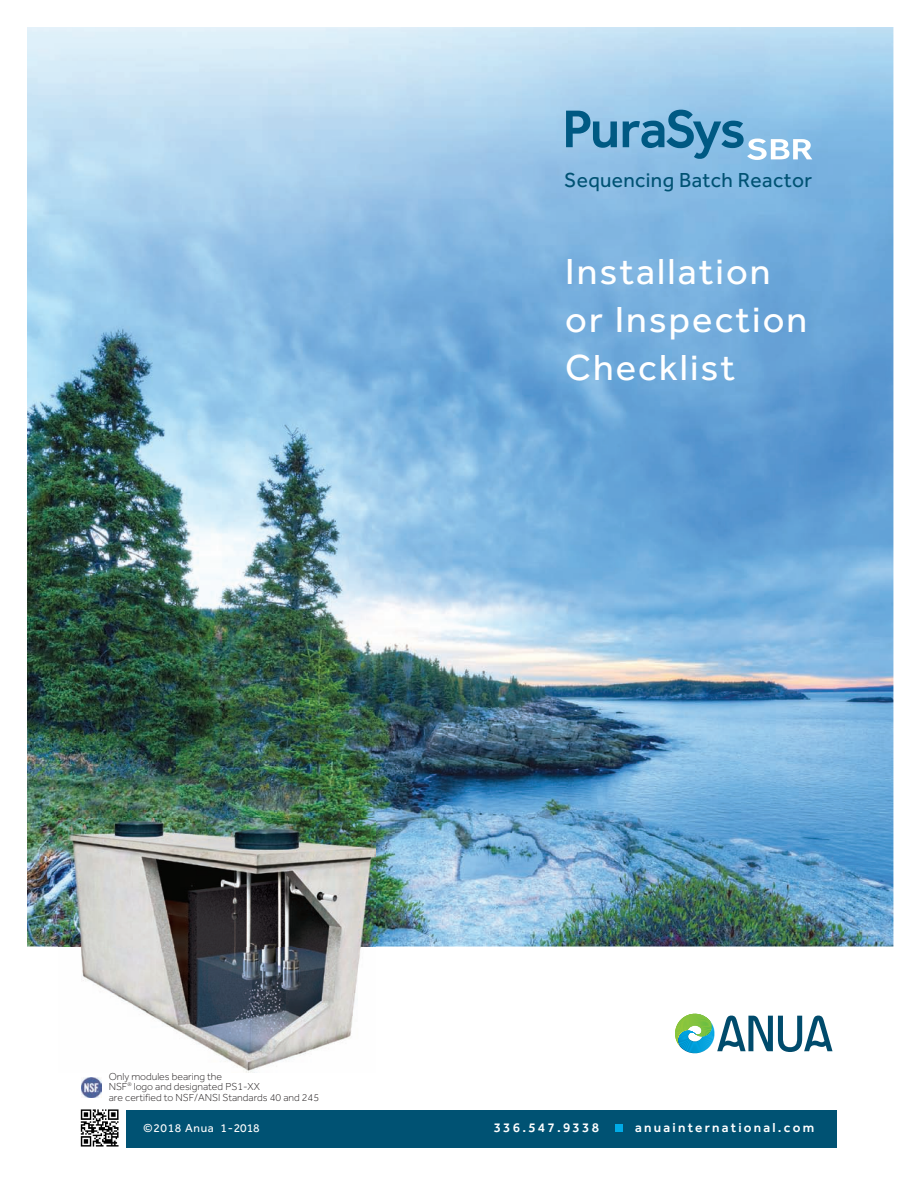
<style>
.page{position:relative;width:918px;height:1188px;background:#fff}
.page>*{position:absolute;margin:0;border:0;box-sizing:border-box;transform-origin:0 0}
.t1{font:37.5px/48px "Effra";letter-spacing:.055em;color:#fff}
.t2{font:21px "Effra";letter-spacing:.015em;color:#005273}
.t3{font:500 13.5px "Effra";letter-spacing:.165em;color:#fff}
.t4{font:12px "Effra";letter-spacing:.055em;color:#fff}
.t5{font:300 10.5px/10.5px "Effra";color:#231f20}
</style>
<div class="page">
<img style="left:27px;top:27px;width:866px;height:919px">
<svg style="left:675px;top:1014px;width:158px;height:40px"></svg>
<img style="left:82px;top:1077px;width:20px;height:20px">
<img style="left:80px;top:1109px;width:39px;height:38px">
<img style="left:58px;top:818px;width:318px;height:255px">
<div style="left:127px;top:1110px;width:710px;height:38px;background:#005273"></div>
<div style="left:615px;top:1124px;width:8px;height:8px;background:#00abe7"></div>
<svg style="left:566px;top:111px;width:51px;height:37px"></svg>
<svg style="left:623px;top:110px;width:189px;height:50px"></svg>
<h2 class="t2" style="left:564px;top:168px;width:249px">Sequencing Batch Reactor</h2>
<h1 class="t1" style="left:565px;top:247px;width:244px">Installation or Inspection<br>Checklist</h1>
<p class="t5" style="left:109px;top:1071px;width:212px">Only modules bearing the<br>NSF<sup>®</sup> logo and designated PS1-XX<br>are certified to NSF/ANSI Standards 40 and 245</p>
<p class="t4" style="left:143px;top:1121px;width:118px">©2018 Anua 1-2018</p>
<p class="t3" style="left:494px;top:1119px;width:107px">336.547.9338</p>
<p class="t3" style="left:635px;top:1119px;width:180px">anuainternational.com</p>
</div>
